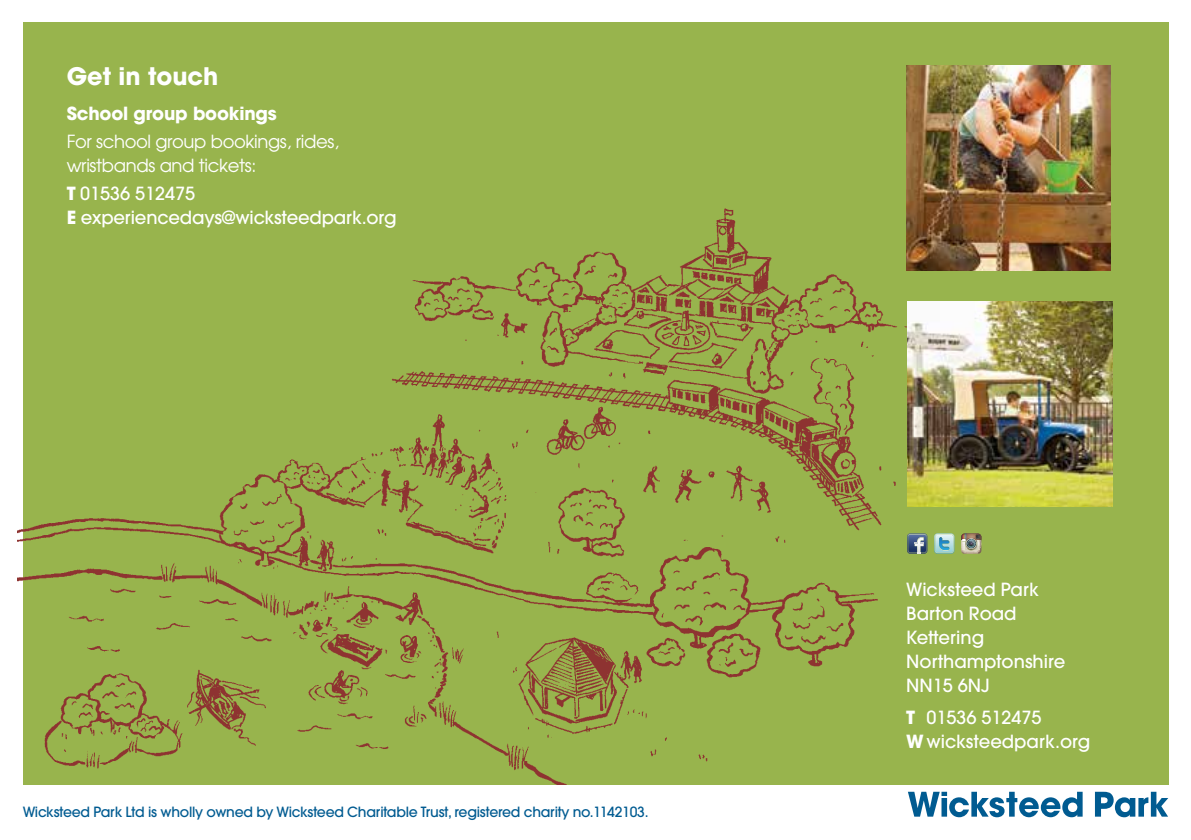
<style>
.page{position:relative;width:1191px;height:840px;background:#fff}
.page>*{position:absolute;margin:0;border:0;box-sizing:border-box;transform-origin:0 0}
.t1{font:700 24px "Avant Garde";color:#fff}
.t2{font:500 18px/24px "Avant Garde";color:#fff}
.t3{font:18px/24px "Avant Garde";letter-spacing:-.02em;color:#fff}
.t4{font:700 18px "Avant Garde";letter-spacing:-.01em;color:#fff}
.t5{font:500 14px "Avant Garde";letter-spacing:-.02em;color:#005b91}
.s1{font-weight:700}
</style>
<div class="page">
<div style="left:23px;top:23px;width:1145px;height:761px;background:#98b44d"></div>
<img style="left:910px;top:301px;width:202px;height:205px">
<img style="left:906px;top:65px;width:204px;height:205px">
<svg style="left:910px;top:534px;width:17px;height:20px"></svg>
<img style="left:910px;top:533px;width:16px;height:4px">
<svg style="left:934px;top:533px;width:20px;height:20px"></svg>
<svg style="left:961px;top:533px;width:21px;height:17px"></svg>
<img style="left:18px;top:171px;width:892px;height:613px">
<svg style="left:908px;top:791px;width:174px;height:25px"></svg>
<svg style="left:1095px;top:791px;width:73px;height:25px"></svg>
<h1 class="t1" style="left:67px;top:60px;width:153px">Get in touch</h1>
<p class="t4" style="left:67px;top:101px;width:212px">School group bookings</p>
<p class="t3" style="left:67px;top:129px;width:274px">For school group bookings, rides, wristbands and tickets:</p>
<p class="t2" style="left:67px;top:181px;width:331px"><span class="s1">T</span> 01536 512475<br><span class="s1">E</span> experiencedays@wicksteedpark.org</p>
<p class="t5" style="left:23px;top:803px;width:627px">Wicksteed Park Ltd is wholly owned by Wicksteed Charitable Trust, registered charity no. 1142103.</p>
<p class="t2" style="left:906px;top:577px;width:161px">Wicksteed Park<br>Barton Road<br>Kettering<br>Northamptonshire<br>NN15 6NJ</p>
<p class="t2" style="left:906px;top:705px;width:186px"><span class="s1">T</span> 01536 512475<br><span class="s1">W</span>wicksteedpark.org</p>
</div>
